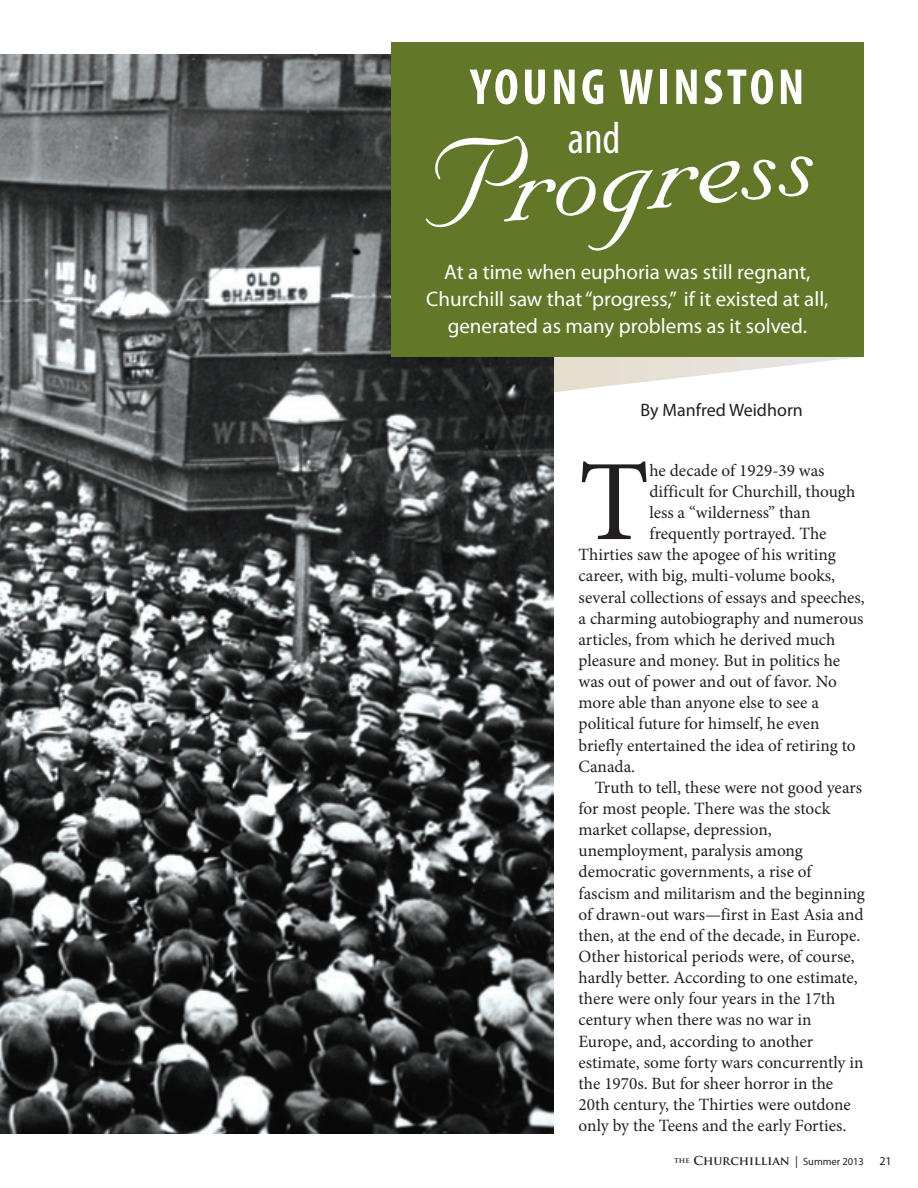
<style>
.page{position:relative;width:918px;height:1188px;background:#fff}
.page>*{position:absolute;margin:0;border:0;box-sizing:border-box;transform-origin:0 0}
.t1{font:139.95px "Nuptial Script";color:#fff}
.t2{font:114.9px "Minion Pro";color:#231f20}
.t3{font:700 condensed 51px "Myriad Pro";letter-spacing:.07em;color:#fff}
.t4{font:condensed 45px "Myriad Pro";color:#fff}
.t5{font:21px/27px "Myriad Pro";color:#fff;text-align:center}
.t6{font:18px "Myriad Pro";color:#231f20}
.t7{font:17.25px "Minion Pro";color:#231f20}
.t8{font:700 12px "Trajan Pro";color:#231f20}
.t9{font:12px "Myriad Pro";color:#231f20}
.s1{font-family:"Myriad Pro";font-weight:400}
.s2{font-family:"Myriad Pro";font-weight:400;font-size:10.5px}
</style>
<div class="page">
<svg style="left:553px;top:357px;width:306px;height:44px"></svg>
<img style="left:0;top:55px;width:553px;height:1079px">
<div style="left:392px;top:42px;width:472px;height:315px;background:#627828"></div>
<h3 class="t3" style="left:470px;top:55px;width:335px">YOUNG WINSTON</h3>
<h3 class="t4" style="left:568px;top:111px;width:54px">and</h3>
<h1 class="t1" style="left:410px;top:112px;width:404px;rotate:-5deg">Progress</h1>
<p class="t5" style="left:426px;top:258px;width:404px">At a time when euphoria was still regnant,<br>Churchill saw that “progress,” if it existed at all, generated as many problems as it solved.</p>
<p class="t6" style="left:640px;top:399px;width:164px">By Manfred Weidhorn</p>
<h2 class="t2" style="left:579px;top:425px;width:72px">T</h2>
<p class="t7" style="left:649px;top:459px;width:177px">he decade of 1929-39 was</p>
<p class="t7" style="left:649px;top:480px;width:207px">difficult for Churchill, though</p>
<p class="t7" style="left:649px;top:501px;width:163px">less a “wilderness” than</p>
<p class="t7" style="left:649px;top:522px;width:179px">frequently portrayed. The</p>
<p class="t7" style="left:579px;top:543px;width:259px">Thirties saw the apogee of his writing</p>
<p class="t7" style="left:579px;top:564px;width:258px">career, with big, multi-volume books,</p>
<p class="t7" style="left:579px;top:585px;width:288px">several collections of essays and speeches,</p>
<p class="t7" style="left:579px;top:607px;width:286px">a charming autobiography and numerous</p>
<p class="t7" style="left:579px;top:628px;width:258px">articles, from which he derived much</p>
<p class="t7" style="left:579px;top:649px;width:263px">pleasure and money. But in politics he</p>
<p class="t7" style="left:579px;top:670px;width:260px">was out of power and out of favor. No</p>
<p class="t7" style="left:579px;top:691px;width:242px">more able than anyone else to see a</p>
<p class="t7" style="left:579px;top:712px;width:242px">political future for himself, he even</p>
<p class="t7" style="left:579px;top:733px;width:279px">briefly entertained the idea of retiring to</p>
<p class="t7" style="left:579px;top:755px;width:58px">Canada.</p>
<p class="t7" style="left:595px;top:776px;width:269px">Truth to tell, these were not good years</p>
<p class="t7" style="left:579px;top:797px;width:253px">for most people. There was the stock</p>
<p class="t7" style="left:579px;top:818px;width:195px">market collapse, depression,</p>
<p class="t7" style="left:579px;top:839px;width:226px">unemployment, paralysis among</p>
<p class="t7" style="left:579px;top:860px;width:235px">democratic governments, a rise of</p>
<p class="t7" style="left:579px;top:882px;width:288px">fascism and militarism and the beginning</p>
<p class="t7" style="left:579px;top:903px;width:286px">of drawn-out wars—first in East Asia and</p>
<p class="t7" style="left:579px;top:924px;width:283px">then, at the end of the decade, in Europe.</p>
<p class="t7" style="left:579px;top:945px;width:278px">Other historical periods were, of course,</p>
<p class="t7" style="left:579px;top:966px;width:281px">hardly better. According to one estimate,</p>
<p class="t7" style="left:579px;top:987px;width:258px">there were only four years in the 17th</p>
<p class="t7" style="left:579px;top:1008px;width:235px">century when there was no war in</p>
<p class="t7" style="left:579px;top:1030px;width:236px">Europe, and, according to another</p>
<p class="t7" style="left:579px;top:1051px;width:286px">estimate, some forty wars concurrently in</p>
<p class="t7" style="left:579px;top:1072px;width:256px">the 1970s. But for sheer horror in the</p>
<p class="t7" style="left:579px;top:1093px;width:274px">20th century, the Thirties were outdone</p>
<p class="t7" style="left:579px;top:1114px;width:269px">only by the Teens and the early Forties.</p>
<p class="t8" style="left:674px;top:1153px;width:191px"><sup>THE</sup> CHURCHILLIAN <span class="s1">|</span> <span class="s2">Summer 2013</span></p>
<p class="t9" style="left:879px;top:1154px;width:14px">21</p>
</div>
